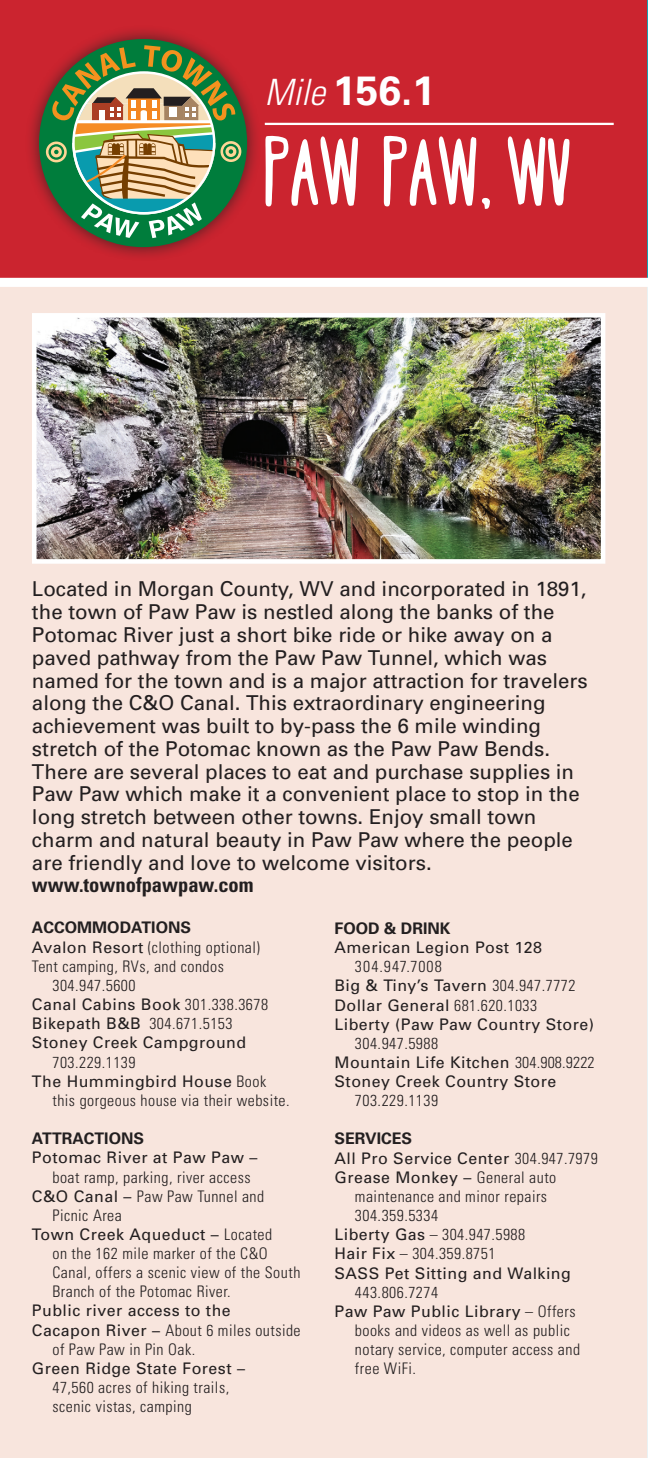
<style>
.page{position:relative;width:648px;height:1458px;background:#fff}
.page>*{position:absolute;margin:0;border:0;box-sizing:border-box;transform-origin:0 0}
.t1{font:condensed 91.12px "Happy Fox";letter-spacing:.02em;color:#fff}
.t2{font:700 40.73px "Univers";color:#fff}
.t3{font:20.47px/22.7px "Univers";color:#231f20}
.t4{font:300 condensed 15.97px "Univers";letter-spacing:.03em;color:#231f20}
.t5{font:15.97px "Univers";letter-spacing:.03em;color:#231f20}
.t6{font:700 15.97px "Univers";color:#231f20}
.t7{font:300 condensed 15.97px "Univers";letter-spacing:.07em;color:#231f20}
.s1{font-weight:300;font-style:italic;font-stretch:condensed;font-size:36.23px}
.s2{font-weight:700;font-stretch:condensed}
.s3{font-weight:400;font-stretch:normal}
.s4{font-weight:300;font-stretch:condensed}
</style>
<div class="page">
<hr style="left:647px;top:278px;width:1px;height:1180px;background:#e9f2f4">
<div style="left:0;top:278px;width:647px;height:1180px;background:#f8e5dd"></div>
<img style="left:38px;top:319px;width:561px;height:239px">
<div style="left:32px;top:313px;width:573px;height:251px;border:5px solid #fff"></div>
<hr style="left:647px;top:0;width:1px;height:278px;background:#1b9eb1">
<div style="left:0;top:0;width:647px;height:278px;background:#cb242f"></div>
<div style="left:24px;top:24px;width:237px;height:237px;background:#231f20;opacity:.75"></div>
<div style="left:39px;top:39px;width:208px;height:208px;background:#007d3c;border-radius:50%"></div>
<svg style="left:46px;top:45px;width:195px;height:193px"></svg>
<hr style="left:265px;top:123px;width:349px;height:2px;background:#fff">
<div style="left:0;top:278px;width:648px;height:9px;background:#fff"></div>
<p class="t2" style="left:265px;top:67px;width:172px"><span class="s1">Mile</span> 156.1</p>
<p class="t1" style="left:265px;top:117px;width:307px">PAW PAW, WV</p>
<p class="t3" style="left:32px;top:578px;width:557px">Located in Morgan County, WV and incorporated in 1891, the town of Paw Paw is nestled along the banks of the Potomac River just a short bike ride or hike away on a paved pathway from the Paw Paw Tunnel, which was named for the town and is a major attraction for travelers along the C&amp;O Canal. This extraordinary engineering achievement was built to by-pass the 6 mile winding stretch of the Potomac known as the Paw Paw Bends.<br>There are several places to eat and purchase supplies in Paw Paw which make it a convenient place to stop in the long stretch between other towns. Enjoy small town charm and natural beauty in Paw Paw where the people are friendly and love to welcome visitors. <span class="s2">www.townofpawpaw.com</span></p>
<p class="t6" style="left:32px;top:918px;width:161px">ACCOMMODATIONS</p>
<p class="t4" style="left:32px;top:938px;width:230px"><span class="s3">Avalon Resort</span> (clothing optional)</p>
<p class="t4" style="left:32px;top:957px;width:193px">Tent camping, RVs, and condos</p>
<p class="t4" style="left:52px;top:976px;width:85px">304.947.5600</p>
<p class="t5" style="left:32px;top:995px;width:238px">Canal Cabins Book <span class="s4">301.338.3678</span></p>
<p class="t4" style="left:32px;top:1014px;width:202px"><span class="s3">Bikepath B&amp;B</span> 304.671.5153</p>
<p class="t5" style="left:32px;top:1033px;width:216px">Stoney Creek Campground</p>
<p class="t4" style="left:52px;top:1052px;width:85px">703.229.1139</p>
<p class="t5" style="left:32px;top:1072px;width:236px">The Hummingbird House <span class="s4">Book</span></p>
<p class="t4" style="left:52px;top:1091px;width:239px">this gorgeous house via their website.</p>
<p class="t6" style="left:32px;top:1129px;width:114px">ATTRACTIONS</p>
<p class="t5" style="left:32px;top:1148px;width:227px">Potomac River at Paw Paw –</p>
<p class="t4" style="left:52px;top:1167px;width:200px">boat ramp, parking, river access</p>
<p class="t4" style="left:32px;top:1186px;width:234px"><span class="s3">C&amp;O Canal –</span> Paw Paw Tunnel and</p>
<p class="t4" style="left:52px;top:1206px;width:71px">Picnic Area</p>
<p class="t5" style="left:32px;top:1225px;width:242px">Town Creek Aqueduct – <span class="s4">Located</span></p>
<p class="t4" style="left:52px;top:1244px;width:217px">on the 162 mile marker of the C&amp;O</p>
<p class="t4" style="left:52px;top:1263px;width:249px">Canal, offers a scenic view of the South</p>
<p class="t4" style="left:52px;top:1282px;width:180px">Branch of the Potomac River.</p>
<p class="t5" style="left:32px;top:1301px;width:200px">Public river access to the</p>
<p class="t4" style="left:32px;top:1320px;width:270px"><span class="s3">Cacapon River –</span> About 6 miles outside</p>
<p class="t4" style="left:52px;top:1339px;width:144px">of Paw Paw in Pin Oak.</p>
<p class="t5" style="left:32px;top:1359px;width:215px">Green Ridge State Forest –</p>
<p class="t4" style="left:52px;top:1378px;width:178px">47,560 acres of hiking trails,</p>
<p class="t4" style="left:52px;top:1397px;width:141px">scenic vistas, camping</p>
<p class="t6" style="left:334px;top:919px;width:118px">FOOD &amp; DRINK</p>
<p class="t5" style="left:334px;top:938px;width:209px">American Legion Post 128</p>
<p class="t7" style="left:355px;top:957px;width:88px">304.947.7008</p>
<p class="t5" style="left:334px;top:976px;width:243px">Big &amp; Tiny’s Tavern <span class="s4">304.947.7772</span></p>
<p class="t5" style="left:334px;top:996px;width:204px">Dollar General <span class="s4">681.620.1033</span></p>
<p class="t5" style="left:334px;top:1015px;width:261px">Liberty (Paw Paw Country Store)</p>
<p class="t4" style="left:355px;top:1034px;width:85px">304.947.5988</p>
<p class="t5" style="left:334px;top:1053px;width:262px">Mountain Life Kitchen <span class="s4">304.908.9222</span></p>
<p class="t5" style="left:334px;top:1072px;width:223px">Stoney Creek Country Store</p>
<p class="t4" style="left:355px;top:1091px;width:85px">703.229.1139</p>
<p class="t6" style="left:334px;top:1129px;width:79px">SERVICES</p>
<p class="t5" style="left:334px;top:1149px;width:265px">All Pro Service Center <span class="s4">304.947.7979</span></p>
<p class="t5" style="left:334px;top:1168px;width:223px">Grease Monkey – <span class="s4">General auto</span></p>
<p class="t4" style="left:355px;top:1187px;width:194px">maintenance and minor repairs</p>
<p class="t4" style="left:355px;top:1206px;width:85px">304.359.5334</p>
<p class="t4" style="left:334px;top:1225px;width:192px"><span class="s3">Liberty Gas</span> – 304.947.5988</p>
<p class="t4" style="left:334px;top:1244px;width:163px"><span class="s3">Hair Fix</span> – 304.359.8751</p>
<p class="t5" style="left:334px;top:1264px;width:238px">SASS Pet Sitting and Walking</p>
<p class="t4" style="left:355px;top:1283px;width:85px">443.806.7274</p>
<p class="t5" style="left:334px;top:1302px;width:243px">Paw Paw Public Library <span class="s4">– Offers</span></p>
<p class="t4" style="left:355px;top:1321px;width:216px">books and videos as well as public</p>
<p class="t4" style="left:355px;top:1340px;width:227px">notary service, computer access and</p>
<p class="t4" style="left:355px;top:1359px;width:62px">free WiFi.</p>
</div>
